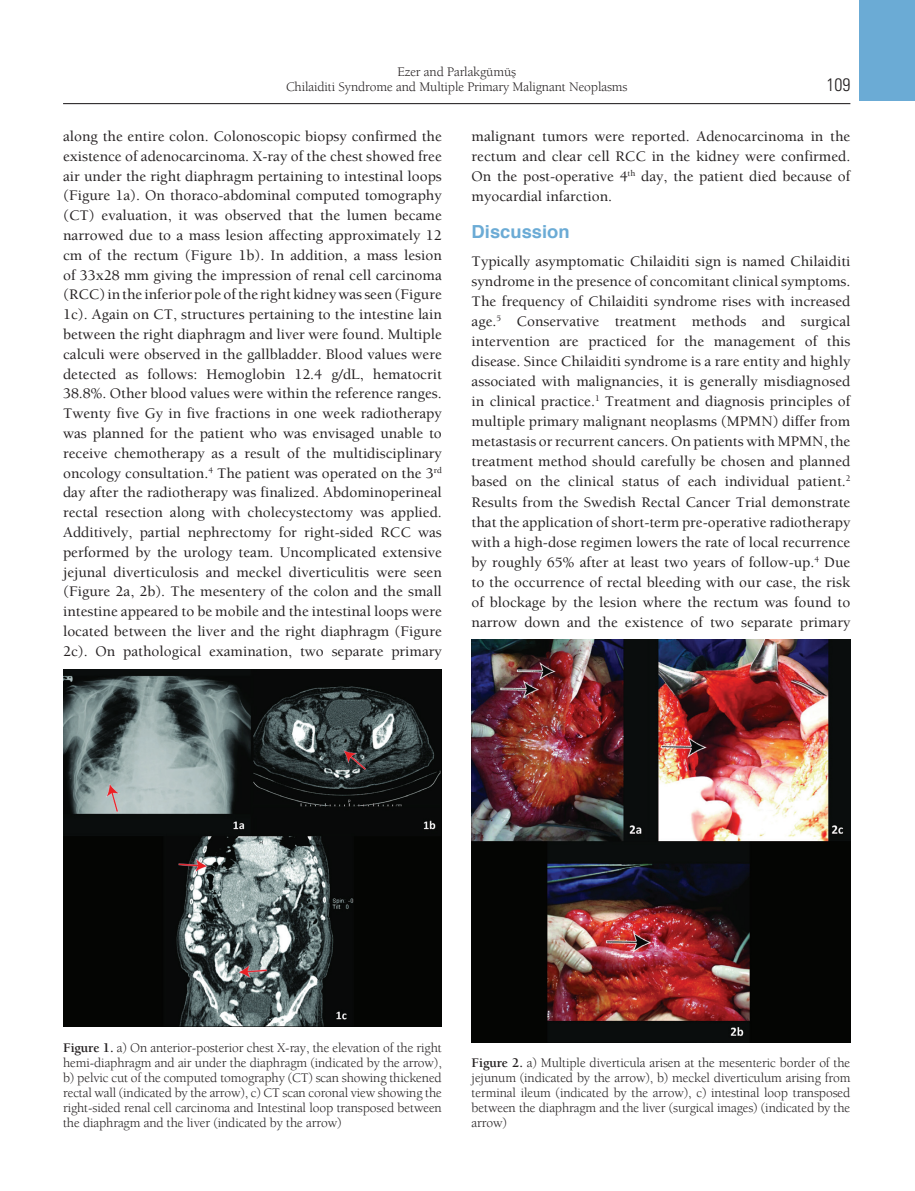
<style>
.page{position:relative;width:915px;height:1191px;background:#fff}
.page>*{position:absolute;margin:0;border:0;box-sizing:border-box;transform-origin:0 0}
.YAZI_BASLIK{font:700 18px "Helvetica";color:#6babd5}
.t1{font:18px "Univers Cond Light Tr";color:#231f20}
.YAZI{font:500 15px/19.8px "Berkeley";color:#231f20;text-align:justify}
.RESİM-ALTI{font:13.5px/15px "Berkeley";letter-spacing:-.01em;color:#231f20;text-align:justify}
.s1{font-weight:700}
</style>
<div class="page">
<hr style="left:63px;top:103px;width:787px;height:1px;background:#231f20">
<div style="left:859px;top:0;width:55px;height:101px;background:#6babd5"></div>
<img style="left:63px;top:669px;width:378px;height:357px">
<img style="left:471px;top:639px;width:379px;height:403px">
<p class="RESİM-ALTI" style="left:397px;top:64px;width:120px">Ezer and Parlakgümüş</p>
<p class="RESİM-ALTI" style="left:286px;top:79px;width:343px">Chilaiditi Syndrome and Multiple Primary Malignant Neoplasms</p>
<p class="t1" style="left:826px;top:74px;width:25px">109</p>
<p class="YAZI" style="left:63px;top:126px;width:380px">along the entire colon. Colonoscopic biopsy confirmed the existence of adenocarcinoma. X-ray of the chest showed free air under the right diaphragm pertaining to intestinal loops (Figure 1a). On thoraco-abdominal computed tomography (CT) evaluation, it was observed that the lumen became narrowed due to a mass lesion affecting approximately 12 cm of the rectum (Figure 1b). In addition, a mass lesion of 33x28 mm giving the impression of renal cell carcinoma (RCC) in the inferior pole of the right kidney was seen (Figure 1c). Again on CT, structures pertaining to the intestine lain between the right diaphragm and liver were found. Multiple calculi were observed in the gallbladder. Blood values were detected as follows: Hemoglobin 12.4 g/dL, hematocrit 38.8%. Other blood values were within the reference ranges.<br>Twenty five Gy in five fractions in one week radiotherapy was planned for the patient who was envisaged unable to receive chemotherapy as a result of the multidisciplinary oncology consultation.<sup>4</sup> The patient was operated on the 3<sup>rd </sup>day after the radiotherapy was finalized. Abdominoperineal rectal resection along with cholecystectomy was applied.<br>Additively, partial nephrectomy for right-sided RCC was performed by the urology team. Uncomplicated extensive jejunal diverticulosis and meckel diverticulitis were seen (Figure 2a, 2b). The mesentery of the colon and the small intestine appeared to be mobile and the intestinal loops were located between the liver and the right diaphragm (Figure 2c). On pathological examination, two separate primary</p>
<p class="YAZI" style="left:471px;top:126px;width:380px">malignant tumors were reported. Adenocarcinoma in the rectum and clear cell RCC in the kidney were confirmed.<br>On the post-operative 4<sup>th</sup> day, the patient died because of myocardial infarction.</p>
<p class="YAZI_BASLIK" style="left:471px;top:217px;width:99px">Discussion</p>
<p class="YAZI" style="left:471px;top:251px;width:380px">Typically asymptomatic Chilaiditi sign is named Chilaiditi syndrome in the presence of concomitant clinical symptoms.<br>The frequency of Chilaiditi syndrome rises with increased age.<sup>5</sup> Conservative treatment methods and surgical intervention are practiced for the management of this disease. Since Chilaiditi syndrome is a rare entity and highly associated with malignancies, it is generally misdiagnosed in clinical practice.<sup>1</sup> Treatment and diagnosis principles of multiple primary malignant neoplasms (MPMN) differ from metastasis or recurrent cancers. On patients with MPMN, the treatment method should carefully be chosen and planned based on the clinical status of each individual patient.<sup>2<br></sup>Results from the Swedish Rectal Cancer Trial demonstrate that the application of short-term pre-operative radiotherapy with a high-dose regimen lowers the rate of local recurrence by roughly 65% after at least two years of follow-up.<sup>4</sup> Due to the occurrence of rectal bleeding with our case, the risk of blockage by the lesion where the rectum was found to narrow down and the existence of two separate primary</p>
<p class="RESİM-ALTI" style="left:63px;top:1040px;width:380px"><span class="s1">Figure 1.</span> a) On anterior-posterior chest X-ray, the elevation of the right hemi-diaphragm and air under the diaphragm (indicated by the arrow), b) pelvic cut of the computed tomography (CT) scan showing thickened rectal wall (indicated by the arrow), c) CT scan coronal view showing the right-sided renal cell carcinoma and Intestinal loop transposed between the diaphragm and the liver (indicated by the arrow)</p>
<p class="RESİM-ALTI" style="left:471px;top:1055px;width:380px"><span class="s1">Figure 2.</span> a) Multiple diverticula arisen at the mesenteric border of the jejunum (indicated by the arrow), b) meckel diverticulum arising from terminal ileum (indicated by the arrow), c) intestinal loop transposed between the diaphragm and the liver (surgical images) (indicated by the arrow)</p>
</div>
